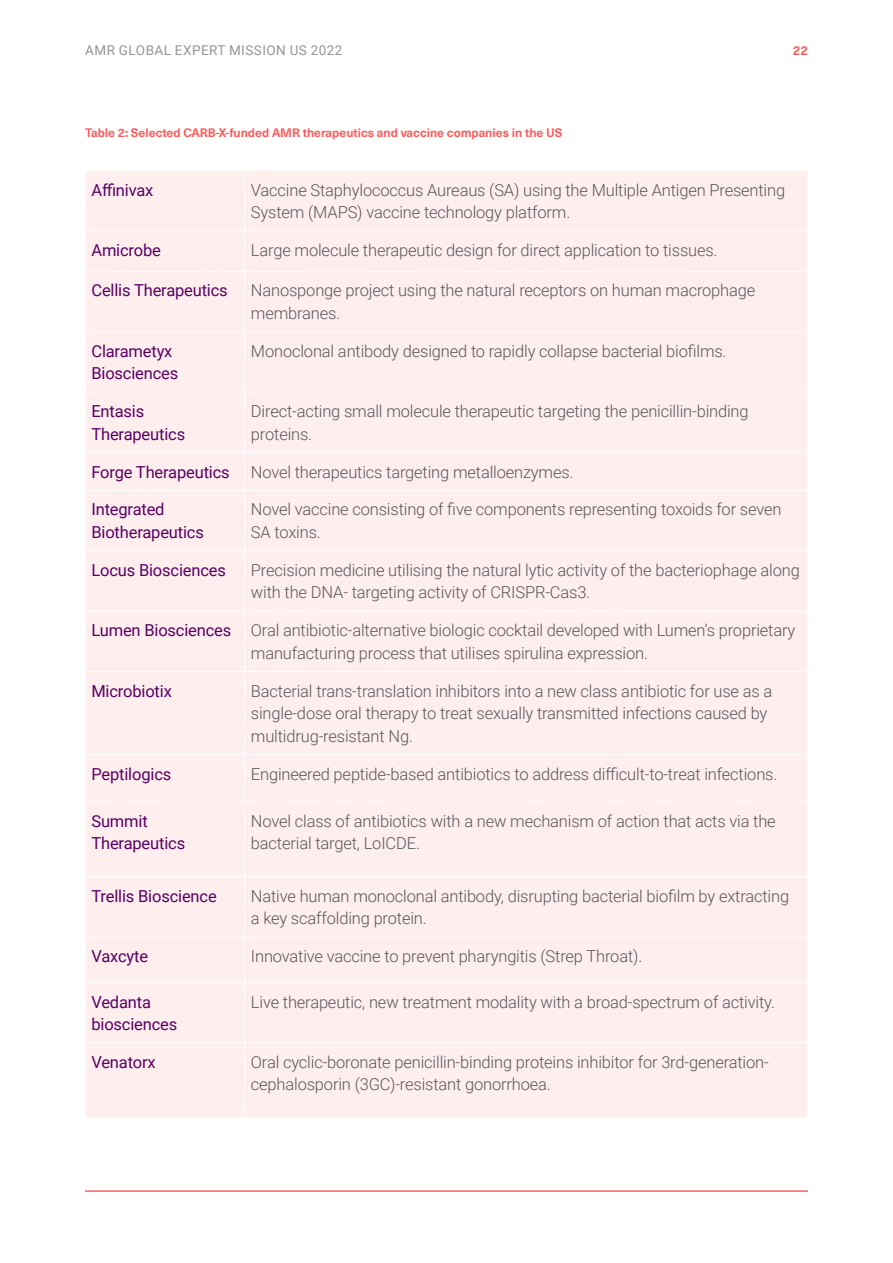
<style>
.page{position:relative;width:893px;height:1263px;background:#fff}
.page>*{position:absolute;margin:0;border:0;box-sizing:border-box;transform-origin:0 0}
.t1{font:300 16.5px/22.5px "Roboto";letter-spacing:-.01em;color:#57585a}
.t2{font:16.5px/22.5px "Roboto";letter-spacing:-.01em;color:#5a0064}
.t3{font:13.5px "Roboto";letter-spacing:.035em;color:#939598}
.t4{font:700 13.5px "Moderat";color:#ff5a5a}
.t5{font:700 12px "Neue Haas Unica Pro";color:#ff5a5a}
.s1{font-weight:400;color:#5a0064}
</style>
<div class="page">
<hr style="left:85px;top:1191px;width:723px;height:1px;background:#ff5a5a">
<div style="left:86px;top:171px;width:721px;height:946px;background:#fee"></div>
<hr style="left:245px;top:171px;width:1px;height:59px;background:#fff">
<hr style="left:85px;top:230px;width:160px;height:1px;background:#fff">
<hr style="left:245px;top:230px;width:563px;height:1px;background:#fff">
<hr style="left:245px;top:231px;width:1px;height:40px;background:#fff">
<hr style="left:85px;top:271px;width:160px;height:1px;background:#fff">
<hr style="left:245px;top:271px;width:563px;height:1px;background:#fff">
<hr style="left:245px;top:272px;width:1px;height:59px;background:#fff">
<hr style="left:85px;top:331px;width:160px;height:1px;background:#fff">
<hr style="left:245px;top:331px;width:563px;height:1px;background:#fff">
<hr style="left:245px;top:332px;width:1px;height:60px;background:#fff">
<hr style="left:85px;top:392px;width:160px;height:1px;background:#fff">
<hr style="left:245px;top:392px;width:563px;height:1px;background:#fff">
<hr style="left:245px;top:392px;width:1px;height:60px;background:#fff">
<hr style="left:85px;top:452px;width:160px;height:1px;background:#fff">
<hr style="left:245px;top:452px;width:563px;height:1px;background:#fff">
<hr style="left:245px;top:453px;width:1px;height:37px;background:#fff">
<hr style="left:85px;top:490px;width:160px;height:1px;background:#fff">
<hr style="left:245px;top:490px;width:563px;height:1px;background:#fff">
<hr style="left:245px;top:491px;width:1px;height:59px;background:#fff">
<hr style="left:85px;top:550px;width:160px;height:1px;background:#fff">
<hr style="left:245px;top:550px;width:563px;height:1px;background:#fff">
<hr style="left:245px;top:551px;width:1px;height:60px;background:#fff">
<hr style="left:85px;top:611px;width:160px;height:1px;background:#fff">
<hr style="left:245px;top:611px;width:563px;height:1px;background:#fff">
<hr style="left:245px;top:611px;width:1px;height:60px;background:#fff">
<hr style="left:85px;top:671px;width:160px;height:1px;background:#fff">
<hr style="left:245px;top:671px;width:563px;height:1px;background:#fff">
<hr style="left:245px;top:672px;width:1px;height:82px;background:#fff">
<hr style="left:85px;top:754px;width:160px;height:1px;background:#fff">
<hr style="left:245px;top:754px;width:563px;height:1px;background:#fff">
<hr style="left:245px;top:755px;width:1px;height:46px;background:#fff">
<hr style="left:85px;top:801px;width:160px;height:1px;background:#fff">
<hr style="left:245px;top:801px;width:563px;height:1px;background:#fff">
<hr style="left:245px;top:802px;width:1px;height:74px;background:#fff">
<hr style="left:85px;top:876px;width:160px;height:1px;background:#fff">
<hr style="left:245px;top:876px;width:563px;height:1px;background:#fff">
<hr style="left:245px;top:877px;width:1px;height:60px;background:#fff">
<hr style="left:85px;top:937px;width:160px;height:1px;background:#fff">
<hr style="left:245px;top:937px;width:563px;height:1px;background:#fff">
<hr style="left:245px;top:937px;width:1px;height:45px;background:#fff">
<hr style="left:85px;top:982px;width:160px;height:1px;background:#fff">
<hr style="left:245px;top:982px;width:563px;height:1px;background:#fff">
<hr style="left:245px;top:983px;width:1px;height:59px;background:#fff">
<hr style="left:85px;top:1042px;width:160px;height:1px;background:#fff">
<hr style="left:245px;top:1042px;width:563px;height:1px;background:#fff">
<hr style="left:245px;top:1043px;width:1px;height:74px;background:#fff">
<p class="t3" style="left:85px;top:41px;width:259px">AMR GLOBAL EXPERT MISSION US 2022</p>
<p class="t4" style="left:793px;top:43px;width:17px">22</p>
<p class="t5" style="left:85px;top:125px;width:479px">Table 2: Selected CARB-X-funded AMR therapeutics and vaccine companies in the US</p>
<p class="t2" style="left:91px;top:178px;width:63px">Affinivax</p>
<p class="t1" style="left:251px;top:178px;width:536px">Vaccine Staphylococcus Aureaus (SA) using the Multiple Antigen Presenting<br>System (MAPS) vaccine technology platform.</p>
<p class="t2" style="left:91px;top:238px;width:71px">Amicrobe</p>
<p class="t1" style="left:251px;top:238px;width:468px">Large molecule therapeutic design for direct application to tissues.</p>
<p class="t2" style="left:91px;top:279px;width:138px">Cellis Therapeutics</p>
<p class="t1" style="left:251px;top:279px;width:506px">Nanosponge project using the natural receptors on human macrophage membranes.</p>
<p class="t2" style="left:91px;top:339px;width:88px">Clarametyx<br>Biosciences</p>
<p class="t1" style="left:251px;top:339px;width:477px">Monoclonal antibody designed to rapidly collapse bacterial biofilms.</p>
<p class="t2" style="left:91px;top:399px;width:95px">Entasis<br>Therapeutics</p>
<p class="t1" style="left:251px;top:399px;width:499px">Direct-acting small molecule therapeutic targeting the penicillin-binding proteins.</p>
<p class="t2" style="left:91px;top:460px;width:140px">Forge Therapeutics</p>
<p class="t1" style="left:251px;top:460px;width:324px">Novel therapeutics targeting metalloenzymes.</p>
<p class="t2" style="left:91px;top:498px;width:114px">Integrated<br>Biotherapeutics</p>
<p class="t1" style="left:251px;top:498px;width:532px">Novel vaccine consisting of five components representing toxoids for seven<br>SA toxins.</p>
<p class="t2" style="left:91px;top:558px;width:136px">Locus Biosciences</p>
<p class="t1" style="left:251px;top:558px;width:550px">Precision medicine utilising the natural lytic activity of the bacteriophage along with the DNA- targeting activity of CRISPR-Cas3.</p>
<p class="t1" style="left:251px;top:618px;width:546px;text-indent:-160px"><span class="s1">Lumen Biosciences</span> Oral antibiotic-alternative biologic cocktail developed with Lumen’s proprietary manufacturing process that utilises spirulina expression.</p>
<p class="t2" style="left:91px;top:679px;width:82px">Microbiotix</p>
<p class="t1" style="left:251px;top:679px;width:523px">Bacterial trans-translation inhibitors into a new class antibiotic for use as a single-dose oral therapy to treat sexually transmitted infections caused by multidrug-resistant Ng.</p>
<p class="t2" style="left:91px;top:762px;width:81px">Peptilogics</p>
<p class="t1" style="left:251px;top:762px;width:528px">Engineered peptide-based antibiotics to address difficult-to-treat infections.</p>
<p class="t2" style="left:91px;top:809px;width:95px">Summit<br>Therapeutics</p>
<p class="t1" style="left:251px;top:809px;width:526px">Novel class of antibiotics with a new mechanism of action that acts via the bacterial target, LoICDE.</p>
<p class="t2" style="left:91px;top:884px;width:127px">Trellis Bioscience</p>
<p class="t1" style="left:251px;top:884px;width:540px">Native human monoclonal antibody, disrupting bacterial biofilm by extracting a key scaffolding protein.</p>
<p class="t2" style="left:91px;top:944px;width:58px">Vaxcyte</p>
<p class="t1" style="left:251px;top:944px;width:393px">Innovative vaccine to prevent pharyngitis (Strep Throat).</p>
<p class="t2" style="left:91px;top:990px;width:87px">Vedanta biosciences</p>
<p class="t1" style="left:251px;top:990px;width:526px">Live therapeutic, new treatment modality with a broad-spectrum of activity.</p>
<p class="t2" style="left:91px;top:1050px;width:66px">Venatorx</p>
<p class="t1" style="left:251px;top:1050px;width:519px">Oral cyclic-boronate penicillin-binding proteins inhibitor for 3rd-generation&shy;cephalosporin (3GC)-resistant gonorrhoea.</p>
</div>
